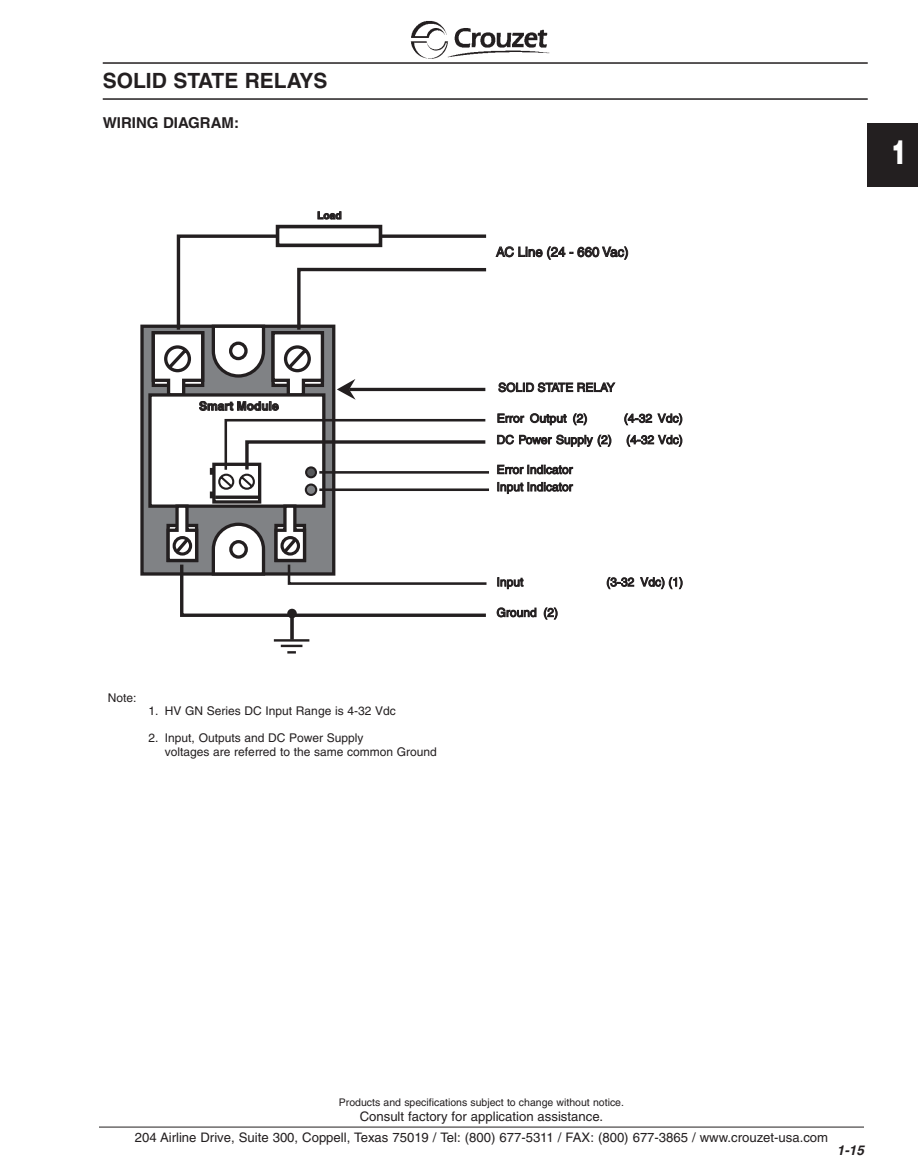
<style>
.page{position:relative;width:918px;height:1175px;background:#fff}
.page>*{position:absolute;margin:0;border:0;box-sizing:border-box;transform-origin:0 0}
.t1{font:900 33px "Helvetica";color:#fff;scale:.7 1}
.t2{font:700 21px "Helvetica";color:#231f20}
.t3{font:700 15px "Helvetica";color:#231f20}
.t4{font:italic 700 13.5px "Helvetica";color:#231f20}
.t5{font:13.2px/21px "Helvetica";color:#231f20;text-align:center}
.t6{font:12.6px "Helvetica";color:#231f20}
.t7{font:12px/17.2px "Helvetica";color:#231f20}
.t8{font:700 12px "Helvetica";color:#231f20}
.t9{font:11.7px "Helvetica";color:#231f20;scale:1.04 1}
.t10{font:10.5px "Helvetica";color:#231f20}
.t11{font:700 10.2px "Helvetica";color:#231f20}
</style>
<div class="page">
<div style="left:867px;top:123px;width:51px;height:63px;background:#231f20"></div>
<hr style="left:99px;top:1126px;width:765px;height:1px;background:#231f20">
<hr style="left:103px;top:62px;width:765px;height:2px;background:#231f20">
<hr style="left:103px;top:98px;width:765px;height:2px;background:#231f20">
<svg style="left:140px;top:324px;width:195px;height:251px;background:#5d5d5f"></svg>
<div style="left:276px;top:225px;width:106px;height:22px;border:4px solid #231f20"></div>
<svg style="left:290px;top:618px;width:4px;height:21px"></svg>
<hr style="left:274px;top:639px;width:35px;height:2px;background:#231f20">
<hr style="left:281px;top:644px;width:21px;height:3px;background:#231f20">
<svg style="left:287px;top:651px;width:9px;height:2px"></svg>
<svg style="left:150px;top:233px;width:339px;height:385px"></svg>
<svg style="left:215px;top:495px;width:44px;height:4px"></svg>
<img style="left:410px;top:21px;width:140px;height:38px">
<h2 class="t2" style="left:103px;top:73px;width:226px">SOLID STATE RELAYS</h2>
<p class="t3" style="left:103px;top:117px;width:138px">WIRING DIAGRAM:</p>
<p class="t11" style="left:317px;top:212px;width:26px">Load</p>
<p class="t8" style="left:199px;top:402px;width:81px">Smart Module</p>
<p class="t7" style="left:108px;top:690px;width:30px">Note:</p>
<p class="t7" style="left:148px;top:703px;width:249px">1. HV GN Series DC Input Range is 4-32 Vdc</p>
<p class="t7" style="left:165px;top:732px;width:273px;line-height:13.5px;text-indent:-16px">2. Input, Outputs and DC Power Supply<br>voltages are referred to the same common Ground</p>
<p class="t6" style="left:161px;top:738px;width:279px">voltages are refered to the same common Ground</p>
<p class="t5" style="left:496px;top:243px;width:134px">AC Line (24 - 660 Vac)</p>
<p class="t7" style="left:498px;top:380px;width:118px">SOLID STATE RELAY</p>
<p class="t9" style="left:497px;top:414px;width:89px">Error Output (2)</p>
<p class="t9" style="left:624px;top:414px;width:58px">(4-32 Vdc)</p>
<p class="t7" style="left:497px;top:432px;width:188px">DC Power Supply (2) (4-32 Vdc)</p>
<p class="t7" style="left:497px;top:462px;width:78px">Error Indicator<br>Input Indicator</p>
<p class="t7" style="left:497px;top:574px;width:28px">Input</p>
<p class="t7" style="left:606px;top:574px;width:78px">(3-32 Vdc) (1)</p>
<p class="t7" style="left:497px;top:605px;width:63px">Ground (2)</p>
<h1 class="t1" style="left:891px;top:140px;width:24px">1</h1>
<p class="t10" style="left:339px;top:1098px;width:287px">Products and specifications subject to change without notice.</p>
<p class="t5" style="left:135px;top:1107px;width:695px">Consult factory for application assistance.<br>204 Airline Drive, Suite 300, Coppell, Texas 75019 / Tel: (800) 677-5311 / FAX: (800) 677-3865 / www.crouzet-usa.com</p>
<p class="t4" style="left:837px;top:1145px;width:29px">1-15</p>
</div>
